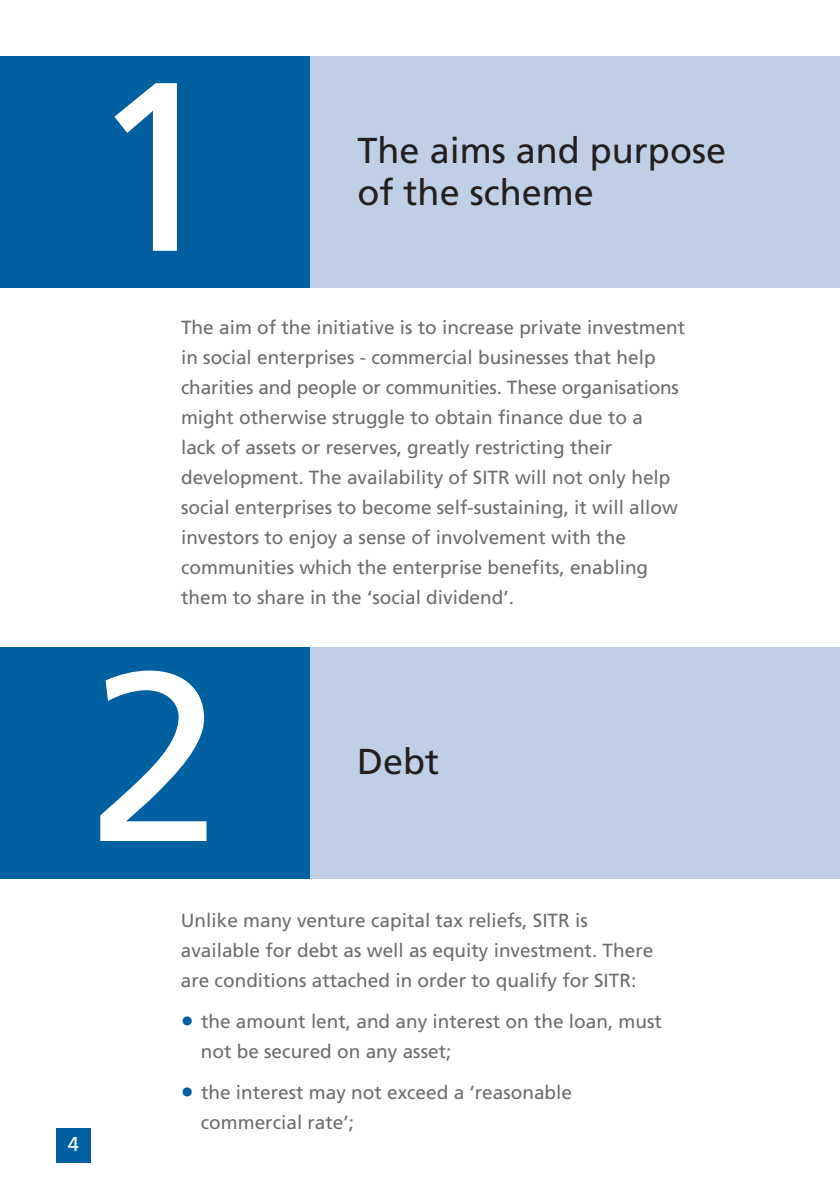
<style>
.page{position:relative;width:840px;height:1191px;background:#fff}
.page>*{position:absolute;margin:0;border:0;box-sizing:border-box;transform-origin:0 0}
.t1{font:240px "Frutiger";color:#fff}
.t2{font:36px/42px "Frutiger";color:#231f20}
.t3{font:20px "Frutiger";color:#fff}
.t4{font:19px/30px "Frutiger";color:#6c6d70}
.s1{font-size:26px;color:#0060a0}
</style>
<div class="page">
<div style="left:0;top:57px;width:839px;height:231px;background:#c1cfe6"></div>
<div style="left:0;top:57px;width:309px;height:231px;background:#0060a0"></div>
<div style="left:0;top:647px;width:839px;height:231px;background:#c1cfe6"></div>
<div style="left:0;top:647px;width:309px;height:231px;background:#0060a0"></div>
<div style="left:56px;top:1128px;width:35px;height:35px;background:#0060a0"></div>
<h1 class="t1" style="left:88px;top:71px;width:135px">1</h1>
<h2 class="t2" style="left:357px;top:132px;width:370px">The aims and purpose of the scheme</h2>
<p class="t4" style="left:181px;top:314px;width:505px">The aim of the initiative is to increase private investment in social enterprises - commercial businesses that help charities and people or communities. These organisations might otherwise struggle to obtain finance due to a<br>lack of assets or reserves, greatly restricting their development. The availability of SITR will not only help social enterprises to become self-sustaining, it will allow investors to enjoy a sense of involvement with the communities which the enterprise benefits, enabling them to share in the ‘social dividend’.</p>
<h1 class="t1" style="left:88px;top:661px;width:135px">2</h1>
<h2 class="t2" style="left:357px;top:743px;width:84px">Debt</h2>
<p class="t3" style="left:68px;top:1135px;width:13px">4</p>
<p class="t4" style="left:181px;top:906px;width:474px">Unlike many venture capital tax reliefs, SITR is available for debt as well as equity investment. There are conditions attached in order to qualify for SITR:</p>
<p class="t4" style="left:201px;top:1007px;width:462px;text-indent:-20px"><span class="s1">•</span> the amount lent, and any interest on the loan, must not be secured on any asset;</p>
<p class="t4" style="left:201px;top:1079px;width:372px;text-indent:-20px"><span class="s1">•</span> the interest may not exceed a ‘reasonable commercial rate’;</p>
</div>
